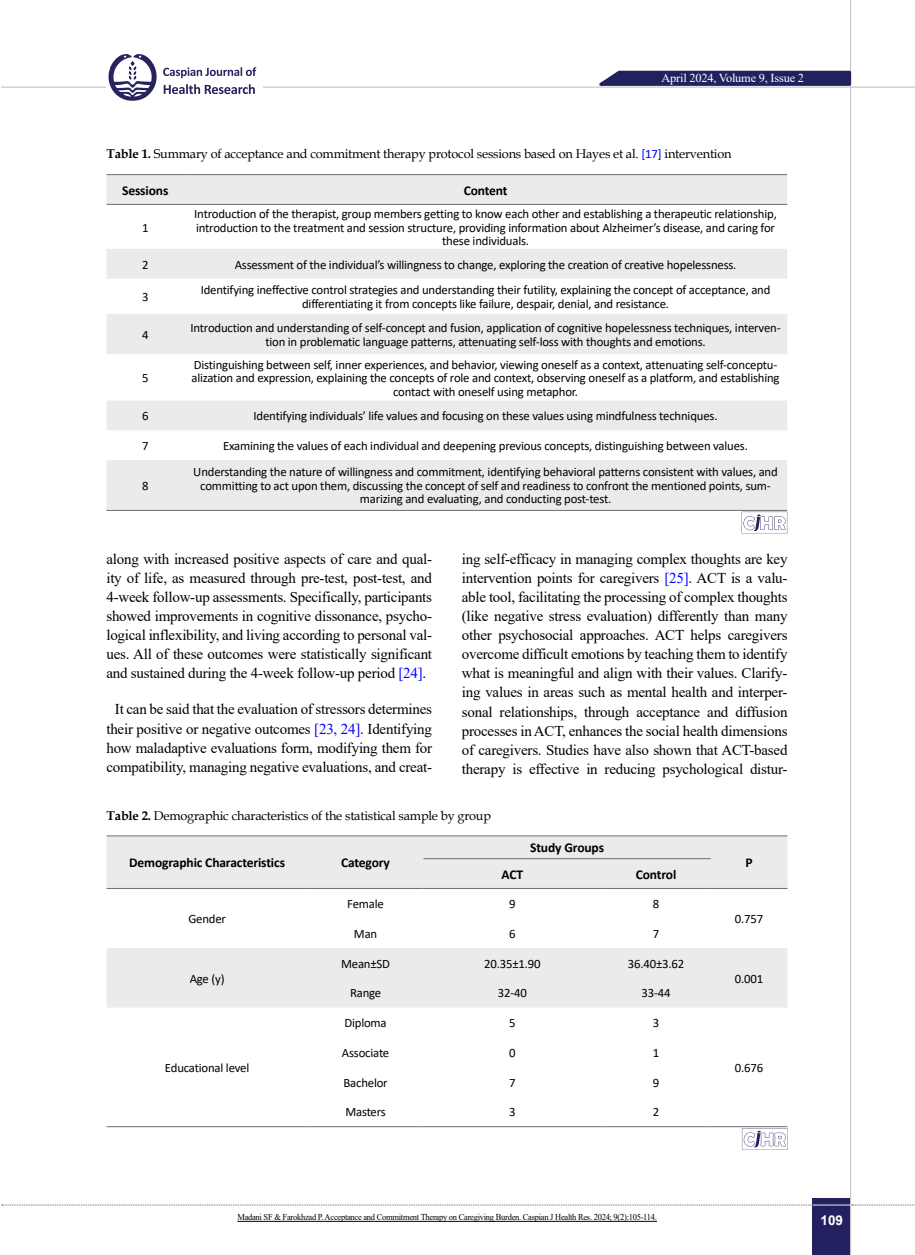
<style>
.page{position:relative;width:915px;height:1255px;background:#fff}
.page>*{position:absolute;margin:0;border:0;box-sizing:border-box;transform-origin:0 0}
.t1{font:15px/19px "Times New Roman";letter-spacing:-.015em;color:#000;text-align:justify}
.t2{font:700 13.5px "Calibri";letter-spacing:-.01em;color:#000}
.t3{font:700 13.5px "Arial";color:#fff}
.t4{font:12.75px/13.5px "Calibri";letter-spacing:-.015em;color:#000;text-align:center}
.t5{font:12.75px "Book Antiqua";letter-spacing:-.015em;color:#000}
.t6{font:12.15px "Times New Roman";letter-spacing:-.015em;color:#fff}
.t7{font:9px "Times New Roman";letter-spacing:-.03em;color:#000;scale:.94 1}
.s1{font-weight:700}
.s2{font-family:"Calibri";color:#00f}
.s3{color:#00f}
</style>
<div class="page">
<hr style="left:1px;top:87px;width:913px;height:1px;background:#c2c4c6">
<div style="left:812px;top:1198px;width:38px;height:56px;background:#22205f"></div>
<hr style="left:849px;top:0;width:1px;height:1254px;background:#c2c4c6">
<hr style="left:812px;top:1204px;width:38px;height:1px;background:#ebebec">
<svg style="left:2px;top:1204px;width:810px;height:1px"></svg>
<svg style="left:851px;top:1204px;width:64px;height:1px"></svg>
<svg style="left:590px;top:69px;width:262px;height:18px;background:#504e80"></svg>
<div style="left:106px;top:51px;width:156px;height:50px;background:#fff"></div>
<svg style="left:164px;top:84px;width:91px;height:10px"></svg>
<svg style="left:163px;top:67px;width:93px;height:11px"></svg>
<svg style="left:108px;top:54px;width:49px;height:47px"></svg>
<svg style="left:106px;top:175px;width:681px;height:335px;fill:#ebebec"></svg>
<hr style="left:106px;top:174px;width:78px;height:1px;background:#6d6e71">
<hr style="left:184px;top:174px;width:603px;height:1px;background:#6d6e71">
<hr style="left:106px;top:204px;width:78px;height:1px;background:#6d6e71">
<hr style="left:184px;top:204px;width:603px;height:1px;background:#6d6e71">
<hr style="left:106px;top:510px;width:78px;height:1px;background:#6d6e71">
<hr style="left:184px;top:510px;width:603px;height:1px;background:#6d6e71">
<svg style="left:741px;top:511px;width:46px;height:22px"></svg>
<svg style="left:106px;top:836px;width:681px;height:171px;fill:#ebebec"></svg>
<hr style="left:106px;top:1126px;width:201px;height:1px;background:#6d6e71">
<hr style="left:710px;top:1126px;width:77px;height:1px;background:#6d6e71">
<hr style="left:307px;top:1126px;width:116px;height:1px;background:#6d6e71">
<hr style="left:423px;top:1126px;width:178px;height:1px;background:#6d6e71">
<hr style="left:601px;top:1126px;width:109px;height:1px;background:#6d6e71">
<hr style="left:106px;top:835px;width:201px;height:1px;background:#6d6e71">
<hr style="left:307px;top:835px;width:116px;height:1px;background:#6d6e71">
<hr style="left:423px;top:835px;width:178px;height:1px;background:#6d6e71">
<hr style="left:601px;top:835px;width:109px;height:1px;background:#6d6e71">
<hr style="left:710px;top:835px;width:77px;height:1px;background:#6d6e71">
<hr style="left:423px;top:858px;width:178px;height:1px;background:#6d6e71">
<hr style="left:601px;top:858px;width:109px;height:1px;background:#6d6e71">
<hr style="left:106px;top:888px;width:201px;height:1px;background:#6d6e71">
<hr style="left:307px;top:888px;width:116px;height:1px;background:#6d6e71">
<hr style="left:423px;top:888px;width:178px;height:1px;background:#6d6e71">
<hr style="left:601px;top:888px;width:109px;height:1px;background:#6d6e71">
<hr style="left:710px;top:888px;width:77px;height:1px;background:#6d6e71">
<svg style="left:741px;top:1127px;width:46px;height:22px"></svg>
<hr style="left:237px;top:1220px;width:419px;height:1px;background:#000">
<p class="t6" style="left:661px;top:69px;width:144px">April 2024, Volume 9, Issue 2</p>
<p class="t5" style="left:106px;top:145px;width:626px"><span class="s1">Table 1.</span> Summary of acceptance and commitment therapy protocol sessions based on Hayes et al. <span class="s2">[17]</span> intervention</p>
<p class="t2" style="left:122px;top:180px;width:48px">Sessions</p>
<p class="t2" style="left:463px;top:180px;width:45px">Content</p>
<p class="t4" style="left:142px;top:220px;width:8px">1</p>
<p class="t4" style="left:194px;top:207px;width:584px">Introduction of the therapist, group members getting to know each other and establishing a therapeutic relationship, introduction to the treatment and session structure, providing information about Alzheimer’s disease, and caring for these individuals.</p>
<p class="t4" style="left:142px;top:257px;width:8px">2</p>
<p class="t4" style="left:234px;top:257px;width:503px">Assessment of the individual’s willingness to change, exploring the creation of creative hopelessness.</p>
<p class="t4" style="left:142px;top:290px;width:8px">3</p>
<p class="t4" style="left:201px;top:283px;width:571px">Identifying ineffective control strategies and understanding their futility, explaining the concept of acceptance, and differentiating it from concepts like failure, despair, denial, and resistance.</p>
<p class="t4" style="left:142px;top:327px;width:8px">4</p>
<p class="t4" style="left:190px;top:321px;width:591px">Introduction and understanding of self-concept and fusion, application of cognitive hopelessness techniques, interven&shy;tion in problematic language patterns, attenuating self-loss with thoughts and emotions.</p>
<p class="t4" style="left:142px;top:371px;width:8px">5</p>
<p class="t4" style="left:191px;top:357px;width:589px">Distinguishing between self, inner experiences, and behavior, viewing oneself as a context, attenuating self-conceptu&shy;alization and expression, explaining the concepts of role and context, observing oneself as a platform, and establishing contact with oneself using metaphor.</p>
<p class="t4" style="left:142px;top:409px;width:8px">6</p>
<p class="t4" style="left:253px;top:409px;width:465px">Identifying individuals’ life values and focusing on these values using mindfulness techniques.</p>
<p class="t4" style="left:142px;top:439px;width:8px">7</p>
<p class="t4" style="left:223px;top:439px;width:526px">Examining the values of each individual and deepening previous concepts, distinguishing between values.</p>
<p class="t4" style="left:142px;top:478px;width:8px">8</p>
<p class="t4" style="left:193px;top:465px;width:585px">Understanding the nature of willingness and commitment, identifying behavioral patterns consistent with values, and committing to act upon them, discussing the concept of self and readiness to confront the mentioned points, sum&shy;marizing and evaluating, and conducting post-test.</p>
<p class="t1" style="left:106px;top:549px;width:327px">along with increased positive aspects of care and qual&shy;ity of life, as measured through pre-test, post-test, and 4-week follow-up assessments. Specifically, participants showed improvements in cognitive dissonance, psycho&shy;logical inflexibility, and living according to personal val&shy;ues. All of these outcomes were statistically significant and sustained during the 4-week follow-up period <span class="s3">[24]</span>.</p>
<p class="t1" style="left:106px;top:699px;width:327px;text-align:center">It can be said that the evaluation of stressors determines their positive or negative outcomes <span class="s3">[23, 24]</span>. Identifying how maladaptive evaluations form, modifying them for compatibility, managing negative evaluations, and creat-</p>
<p class="t1" style="left:461px;top:549px;width:327px">ing self-efficacy in managing complex thoughts are key intervention points for caregivers <span class="s3">[25]</span>. ACT is a valu&shy;able tool, facilitating the processing of complex thoughts (like negative stress evaluation) differently than many other psychosocial approaches. ACT helps caregivers overcome difficult emotions by teaching them to identify what is meaningful and align with their values. Clarify&shy;ing values in areas such as mental health and interper&shy;sonal relationships, through acceptance and diffusion processes in ACT, enhances the social health dimensions of caregivers. Studies have also shown that ACT-based therapy is effective in reducing psychological distur-</p>
<p class="t5" style="left:106px;top:806px;width:386px"><span class="s1">Table 2.</span> Demographic characteristics of the statistical sample by group</p>
<p class="t2" style="left:129px;top:853px;width:157px">Demographic Characteristics</p>
<p class="t2" style="left:341px;top:853px;width:50px">Category</p>
<p class="t2" style="left:530px;top:838px;width:75px">Study Groups</p>
<p class="t2" style="left:501px;top:864px;width:23px">ACT</p>
<p class="t2" style="left:635px;top:864px;width:42px">Control</p>
<p class="t4" style="left:188px;top:911px;width:39px">Gender</p>
<p class="t4" style="left:190px;top:971px;width:36px">Age (y)</p>
<p class="t4" style="left:165px;top:1060px;width:86px">Educational level</p>
<p class="t4" style="left:347px;top:897px;width:38px">Female</p>
<p class="t4" style="left:509px;top:897px;width:8px">9</p>
<p class="t4" style="left:652px;top:897px;width:8px">8</p>
<p class="t4" style="left:354px;top:926px;width:25px">Man</p>
<p class="t4" style="left:509px;top:926px;width:8px">6</p>
<p class="t4" style="left:652px;top:926px;width:8px">7</p>
<p class="t4" style="left:341px;top:956px;width:50px">Mean±SD</p>
<p class="t4" style="left:484px;top:956px;width:58px">20.35±1.90</p>
<p class="t4" style="left:627px;top:956px;width:58px">36.40±3.62</p>
<p class="t4" style="left:350px;top:986px;width:33px">Range</p>
<p class="t4" style="left:498px;top:986px;width:30px">32-40</p>
<p class="t4" style="left:641px;top:986px;width:30px">33-44</p>
<p class="t4" style="left:344px;top:1015px;width:44px">Diploma</p>
<p class="t4" style="left:509px;top:1015px;width:8px">5</p>
<p class="t4" style="left:652px;top:1015px;width:8px">3</p>
<p class="t4" style="left:342px;top:1045px;width:49px">Associate</p>
<p class="t4" style="left:509px;top:1045px;width:8px">0</p>
<p class="t4" style="left:652px;top:1045px;width:8px">1</p>
<p class="t4" style="left:343px;top:1075px;width:46px">Bachelor</p>
<p class="t4" style="left:509px;top:1075px;width:8px">7</p>
<p class="t4" style="left:652px;top:1075px;width:8px">9</p>
<p class="t4" style="left:345px;top:1105px;width:42px">Masters</p>
<p class="t4" style="left:509px;top:1105px;width:8px">3</p>
<p class="t4" style="left:652px;top:1105px;width:8px">2</p>
<p class="t2" style="left:745px;top:853px;width:9px">P</p>
<p class="t4" style="left:734px;top:911px;width:30px">0.757</p>
<p class="t4" style="left:734px;top:971px;width:30px">0.001</p>
<p class="t4" style="left:734px;top:1060px;width:30px">0.676</p>
<p class="t7" style="left:237px;top:1210px;width:448px">Madani SF &amp; Farokhzad P. Acceptance and Commitment Therapy on Caregiving Burden. Caspian J Health Res. 2024; 9(2):105-114.</p>
<p class="t3" style="left:820px;top:1210px;width:24px">109</p>
</div>
